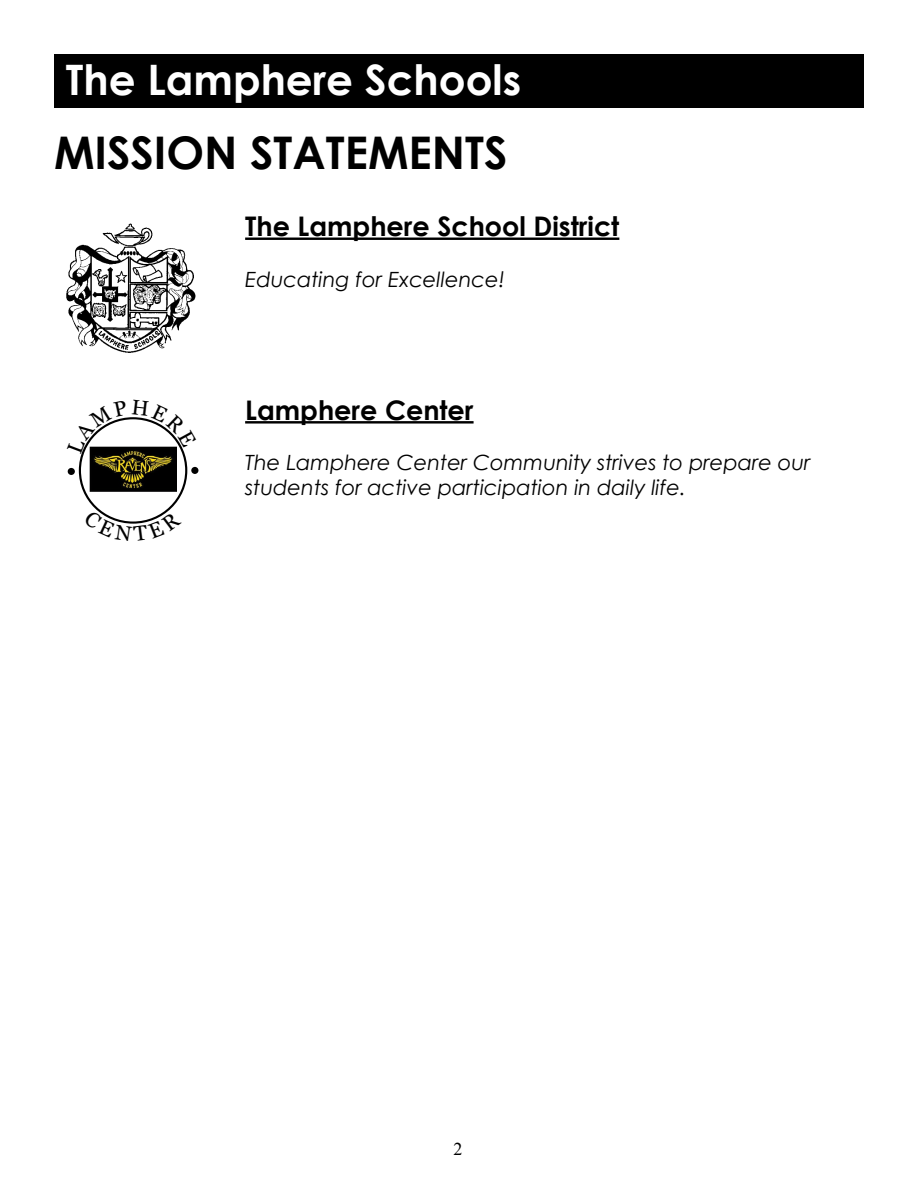
<style>
.page{position:relative;width:918px;height:1188px;background:#fff}
.page>*{position:absolute;margin:0;border:0;box-sizing:border-box;transform-origin:0 0}
.t1{font:700 45px "Century Gothic";color:#000}
.t2{font:700 42px "Century Gothic";color:#fff}
.t3{font:700 27px "Century Gothic";color:#000}
.t4{font:italic 21px/25.2px "Century Gothic";color:#000}
.t5{font:18px "Times New Roman";color:#000}
</style>
<div class="page">
<hr style="left:245px;top:238px;width:374px;height:2px;background:#000">
<hr style="left:245px;top:421px;width:229px;height:3px;background:#000">
<div style="left:55px;top:55px;width:808px;height:52px;background:#000"></div>
<div style="left:54px;top:54px;width:810px;height:54px;border:2px solid #000"></div>
<div style="left:68px;top:468px;width:7px;height:7px;background:#000;border-radius:50%"></div>
<div style="left:191px;top:467px;width:7px;height:7px;background:#000;border-radius:50%"></div>
<img style="left:90px;top:454px;width:87px;height:37px">
<img style="left:66px;top:223px;width:130px;height:130px">
<svg style="left:81px;top:417px;width:104px;height:37px"></svg>
<svg style="left:97px;top:510px;width:73px;height:14px"></svg>
<h2 class="t2" style="left:66px;top:48px;width:457px">The Lamphere Schools</h2>
<h1 class="t1" style="left:54px;top:118px;width:455px">MISSION STATEMENTS</h1>
<p class="t3" style="left:245px;top:206px;width:376px">The Lamphere School District</p>
<p class="t4" style="left:245px;top:266px;width:261px">Educating for Excellence!</p>
<p class="t3" style="left:245px;top:390px;width:230px">Lamphere Center</p>
<p class="t4" style="left:245px;top:450px;width:567px">The Lamphere Center Community strives to prepare our students for active participation in daily life.</p>
<p class="t5" style="left:453px;top:1137px;width:10px">2</p>
</div>
